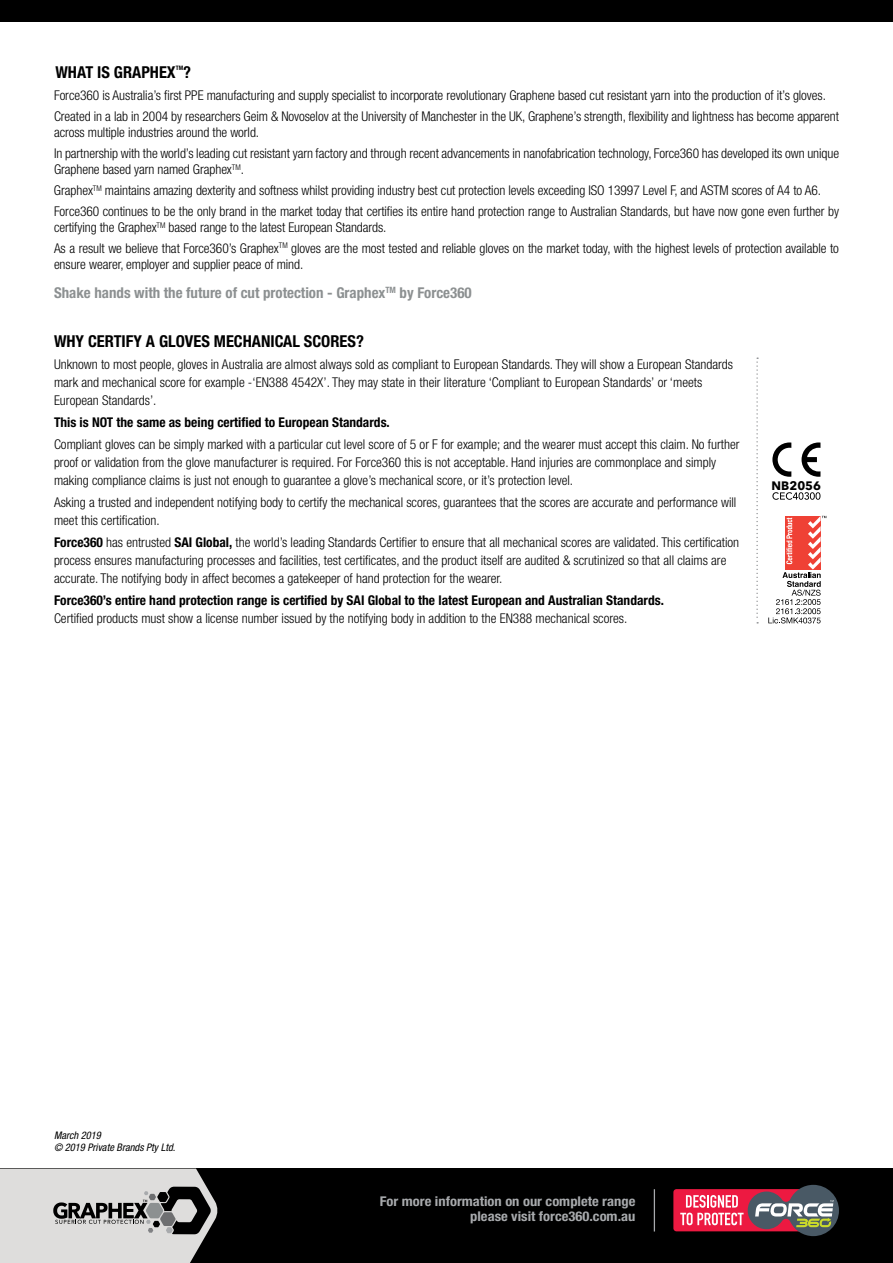
<style>
.page{position:relative;width:893px;height:1263px;background:#fff}
.page>*{position:absolute;margin:0;border:0;box-sizing:border-box;transform-origin:0 0}
.t1{font:700 condensed 16.5px "Helvetica Neue LT Pro";color:#000}
.t2{font:700 condensed 15px "Helvetica Neue LT Pro";color:#8c9091}
.t3{font:300 condensed 13.5px/18px "Helvetica Neue LT Pro";color:#000}
.t4{font:700 condensed 13.5px "Helvetica Neue LT Pro";color:#000}
.t5{font:700 condensed 13.5px/15px "Helvetica Neue LT Pro";color:#a8aaad;text-align:right;scale:1.08 1}
.t6{font:700 12.3px "Avenir Next";color:#000}
.t7{font:italic condensed 10.5px/12px "Helvetica Neue LT Pro";color:#000}
.t8{font:700 condensed 6.15px "Helvetica Neue LT Pro";color:#000}
.s1{font-weight:700}
</style>
<div class="page">
<div style="left:0;top:1168px;width:893px;height:95px;background:#000"></div>
<div style="left:673px;top:1189px;width:145px;height:42px;background:#ed1941;border-radius:3px"></div>
<svg style="left:680px;top:1185px;width:159px;height:51px"></svg>
<div style="left:0;top:0;width:893px;height:21px;background:#000"></div>
<svg style="left:0;top:1168px;width:218px;height:95px;background:#b5b5b4"></svg>
<hr style="left:654px;top:1189px;width:1px;height:42px;background:#a8aaad">
<svg style="left:772px;top:492px;width:48px;height:8px"></svg>
<svg style="left:772px;top:442px;width:19px;height:35px"></svg>
<svg style="left:801px;top:442px;width:19px;height:35px"></svg>
<svg style="left:756px;top:358px;width:2px;height:265px"></svg>
<svg style="left:768px;top:516px;width:58px;height:107px"></svg>
<p class="t1" style="left:56px;top:62px;width:122px">WHAT IS GRAPHEX</p>
<p class="t8" style="left:176px;top:64px;width:9px">TM</p>
<p class="t1" style="left:183px;top:62px;width:9px">?</p>
<p class="t3" style="left:54px;top:85px;width:786px;line-height:20.7px">Force360 is Australia’s first PPE manufacturing and supply specialist to incorporate revolutionary Graphene based cut resistant yarn into the production of it’s gloves.<br>Created in a lab in 2004 by researchers Geim &amp; Novoselov at the University of Manchester in the UK, Graphene’s strength, flexibility and lightness has become apparent</p>
<p class="t3" style="left:54px;top:122px;width:787px;line-height:20.7px">across multiple industries around the world.<br>In partnership with the world’s leading cut resistant yarn factory and through recent advancements in nanofabrication technology, Force360 has developed its own unique</p>
<p class="t3" style="left:54px;top:159px;width:786px;line-height:20.7px">Graphene based yarn named Graphex<sup>TM</sup>.<br>Graphex<sup>TM</sup> maintains amazing dexterity and softness whilst providing industry best cut protection levels exceeding ISO 13997 Level F, and ASTM scores of A4 to A6.<br>Force360 continues to be the only brand in the market today that certifies its entire hand protection range to Australian Standards, but have now gone even further by</p>
<p class="t3" style="left:54px;top:217px;width:786px;line-height:20.7px">certifying the Graphex<sup>TM</sup> based range to the latest European Standards.<br>As a result we believe that Force360’s Graphex<sup>TM</sup> gloves are the most tested and reliable gloves on the market today, with the highest levels of protection available to</p>
<p class="t3" style="left:54px;top:255px;width:251px">ensure wearer, employer and supplier peace of mind.</p>
<p class="t2" style="left:54px;top:283px;width:419px">Shake hands with the future of cut protection - Graphex<sup>TM</sup> by Force360</p>
<p class="t1" style="left:54px;top:331px;width:311px">WHY CERTIFY A GLOVES MECHANICAL SCORES?</p>
<p class="t3" style="left:54px;top:355px;width:681px">Unknown to most people, gloves in Australia are almost always sold as compliant to European Standards. They will show a European Standards mark and mechanical score for example -‘EN388 4542X’. They may state in their literature ‘Compliant to European Standards’ or ‘meets<br>European Standards’.</p>
<p class="t4" style="left:54px;top:414px;width:337px">This is NOT the same as being certified to European Standards.</p>
<p class="t3" style="left:54px;top:435px;width:687px">Compliant gloves can be simply marked with a particular cut level score of 5 or F for example; and the wearer must accept this claim. No further proof or validation from the glove manufacturer is required. For Force360 this is not acceptable. Hand injuries are commonplace and simply making compliance claims is just not enough to guarantee a glove’s mechanical score, or it’s protection level.</p>
<p class="t3" style="left:54px;top:493px;width:684px">Asking a trusted and independent notifying body to certify the mechanical scores, guarantees that the scores are accurate and performance will meet this certification.</p>
<p class="t3" style="left:54px;top:533px;width:687px"><span class="s1">Force360</span> has entrusted <span class="s1">SAI Global,</span> the world’s leading Standards Certifier to ensure that all mechanical scores are validated. This certification process ensures manufacturing processes and facilities, test certificates, and the product itself are audited &amp; scrutinized so that all claims are accurate. The notifying body in affect becomes a gatekeeper of hand protection for the wearer.</p>
<p class="t4" style="left:54px;top:592px;width:611px">Force360’s entire hand protection range is certified by SAI Global to the latest European and Australian Standards.</p>
<p class="t3" style="left:54px;top:610px;width:575px">Certified products must show a license number issued by the notifying body in addition to the EN388 mechanical scores.</p>
<p class="t6" style="left:772px;top:475px;width:51px">NB2056</p>
<p class="t7" style="left:54px;top:1129px;width:123px">March 2019<br>© 2019 Private Brands Pty Ltd.</p>
<p class="t5" style="left:380px;top:1194px;width:238px">For more information on our complete range please visit force360.com.au</p>
</div>
